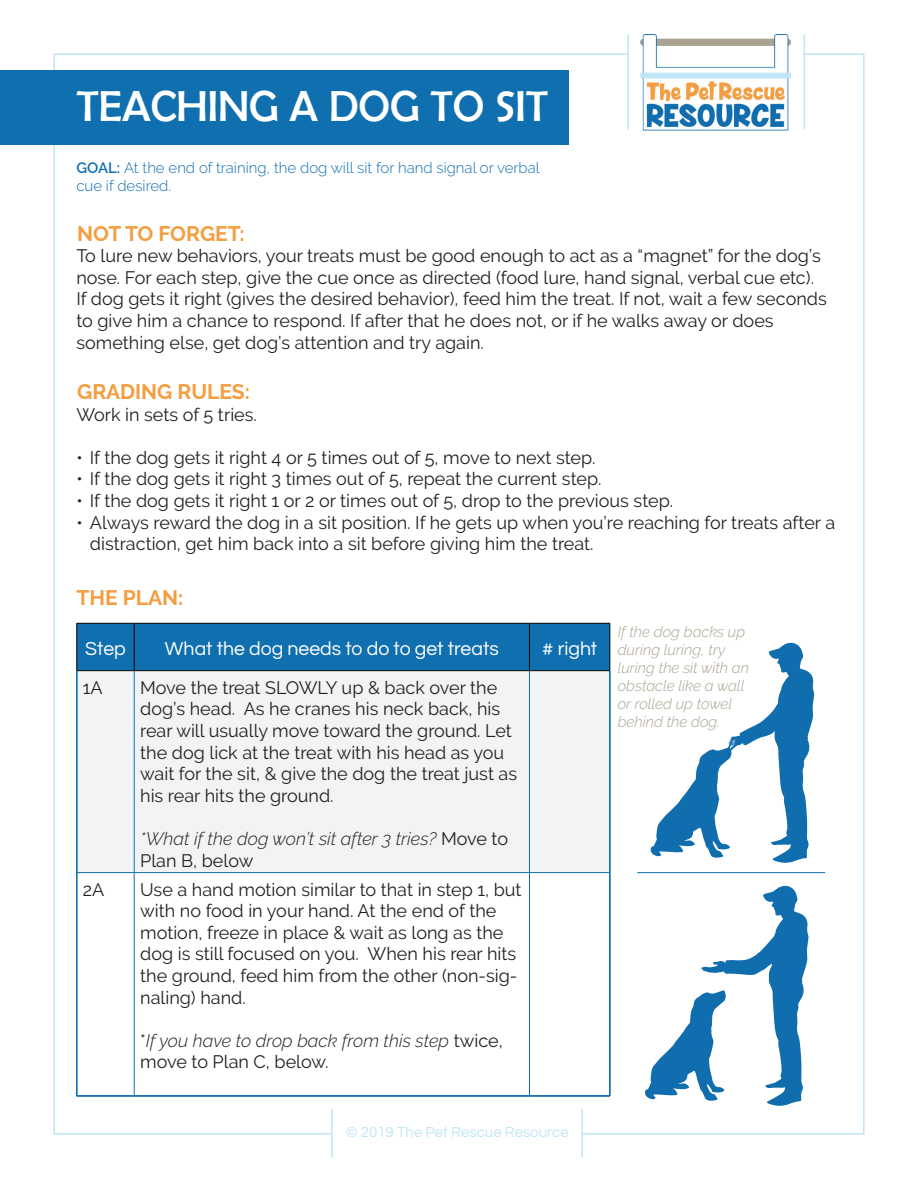
<style>
.page{position:relative;width:918px;height:1188px;background:#fff}
.page>*{position:absolute;margin:0;border:0;box-sizing:border-box;transform-origin:0 0}
.t1{font:43.5px "Berlin Sans FB";color:#fff}
.t2{font:700 21px "Raleway";color:#f49e41}
.t3{font:19.5px "Questrial";color:#fff}
.t4{font:18px/21.6px "Raleway";color:#231f20}
.t5{font:italic 300 18px/21.6px "Raleway";color:#231f20}
.t6{font:italic 300 15px/18px "Raleway";color:#aaa392}
.t7{font:300 15px/18px "Raleway";color:#106faf}
.t8{font:15px "Questrial";color:#c1e6f8}
.s1{font-weight:600}
.s2{font-weight:400;font-style:normal}
</style>
<div class="page">
<div style="left:0;top:70px;width:568px;height:75px;background:#106faf"></div>
<img style="left:641px;top:35px;width:149px;height:96px">
<hr style="left:804px;top:35px;width:1px;height:95px;background:#c1e6f8">
<hr style="left:627px;top:35px;width:2px;height:95px;background:#c1e6f8">
<hr style="left:331px;top:1109px;width:2px;height:48px;background:#c1e6f8">
<hr style="left:581px;top:1109px;width:2px;height:48px;background:#c1e6f8">
<div style="left:77px;top:624px;width:532px;height:46px;background:#106faf"></div>
<div style="left:78px;top:671px;width:531px;height:201px;background:#f2f3f4"></div>
<hr style="left:76px;top:671px;width:1px;height:202px;background:#106faf">
<hr style="left:77px;top:671px;width:1px;height:202px;background:#106faf">
<hr style="left:609px;top:671px;width:1px;height:202px;background:#106faf">
<hr style="left:610px;top:671px;width:1px;height:202px;background:#106faf">
<hr style="left:76px;top:873px;width:1px;height:223px;background:#106faf">
<hr style="left:77px;top:873px;width:1px;height:223px;background:#106faf">
<hr style="left:609px;top:873px;width:1px;height:223px;background:#106faf">
<hr style="left:610px;top:873px;width:1px;height:223px;background:#106faf">
<hr style="left:77px;top:1096px;width:57px;height:1px;background:#106faf">
<hr style="left:134px;top:1096px;width:395px;height:1px;background:#106faf">
<hr style="left:529px;top:1096px;width:81px;height:1px;background:#106faf">
<hr style="left:134px;top:671px;width:1px;height:201px;background:#106faf">
<hr style="left:529px;top:671px;width:1px;height:201px;background:#106faf">
<hr style="left:77px;top:872px;width:57px;height:1px;background:#106faf">
<hr style="left:134px;top:872px;width:395px;height:1px;background:#106faf">
<hr style="left:134px;top:873px;width:1px;height:223px;background:#106faf">
<hr style="left:529px;top:872px;width:81px;height:1px;background:#106faf">
<hr style="left:529px;top:873px;width:1px;height:223px;background:#106faf">
<hr style="left:76px;top:623px;width:58px;height:1px;background:#000">
<hr style="left:76px;top:624px;width:1px;height:46px;background:#000">
<hr style="left:134px;top:623px;width:395px;height:1px;background:#000">
<hr style="left:134px;top:624px;width:1px;height:46px;background:#000">
<hr style="left:529px;top:623px;width:81px;height:1px;background:#000">
<hr style="left:529px;top:624px;width:1px;height:46px;background:#000">
<hr style="left:609px;top:624px;width:1px;height:46px;background:#000">
<hr style="left:76px;top:670px;width:58px;height:1px;background:#000">
<hr style="left:134px;top:670px;width:395px;height:1px;background:#000">
<hr style="left:529px;top:670px;width:81px;height:1px;background:#000">
<svg style="left:645px;top:885px;width:164px;height:221px"></svg>
<svg style="left:650px;top:642px;width:164px;height:221px"></svg>
<hr style="left:637px;top:872px;width:188px;height:1px;background:#106faf">
<h1 class="t1" style="left:76px;top:82px;width:473px">TEACHING A DOG TO SIT</h1>
<p class="t7" style="left:76px;top:158px;width:465px"><span class="s1">GOAL:</span> At the end of training, the dog will sit for hand signal or verbal cue if desired.</p>
<p class="t2" style="left:77px;top:221px;width:169px">NOT TO FORGET:</p>
<p class="t4" style="left:76px;top:245px;width:752px">To lure new behaviors, your treats must be good enough to act as a “magnet” for the dog’s nose. For each step, give the cue once as directed (food lure, hand signal, verbal cue etc).<br>If dog gets it right (gives the desired behavior), feed him the treat. If not, wait a few seconds to give him a chance to respond. If after that he does not, or if he walks away or does something else, get dog’s attention and try again.</p>
<p class="t2" style="left:77px;top:380px;width:174px">GRADING RULES:</p>
<p class="t4" style="left:76px;top:403px;width:182px">Work in sets of 5 tries.</p>
<p class="t4" style="left:76px;top:447px;width:521px">• If the dog gets it right 4 or 5 times out of 5, move to next step.</p>
<p class="t4" style="left:76px;top:468px;width:527px">• If the dog gets it right 3 times out of 5, repeat the current step.</p>
<p class="t4" style="left:76px;top:490px;width:598px">• If the dog gets it right 1 or 2 or times out of 5, drop to the previous step.</p>
<p class="t4" style="left:90px;top:511px;width:747px;text-indent:-14px">• Always reward the dog in a sit position. If he gets up when you’re reaching for treats after a distraction, get him back into a sit before giving him the treat.</p>
<p class="t2" style="left:76px;top:586px;width:108px">THE PLAN:</p>
<p class="t3" style="left:85px;top:639px;width:42px">Step</p>
<p class="t3" style="left:165px;top:639px;width:335px">What the dog needs to do to get treats</p>
<p class="t3" style="left:542px;top:639px;width:56px"># right</p>
<p class="t4" style="left:83px;top:677px;width:21px">1A</p>
<p class="t4" style="left:140px;top:677px;width:379px">Move the treat SLOWLY up &amp; back over the dog’s head. As he cranes his neck back, his rear will usually move toward the ground. Let the dog lick at the treat with his head as you wait for the sit, &amp; give the dog the treat just as his rear hits the ground.</p>
<p class="t5" style="left:140px;top:828px;width:369px">*What if the dog won’t sit after 3 tries? <span class="s2">Move to<br>Plan B, below</span></p>
<p class="t4" style="left:83px;top:878px;width:23px">2A</p>
<p class="t4" style="left:140px;top:878px;width:383px">Use a hand motion similar to that in step 1, but with no food in your hand. At the end of the motion, freeze in place &amp; wait as long as the dog is still focused on you. When his rear hits the ground, feed him from the other (non-sig&shy;naling) hand.</p>
<p class="t5" style="left:140px;top:1030px;width:364px"><span class="s2">*</span>If you have to drop back from this step <span class="s2">twice, move to Plan C, below.</span></p>
<p class="t6" style="left:618px;top:623px;width:133px">If the dog backs up during luring, try luring the sit with an obstacle like a wall or rolled up towel behind the dog.</p>
<p class="t8" style="left:346px;top:1125px;width:224px">© 2019 The Pet Rescue Resource</p>
</div>
